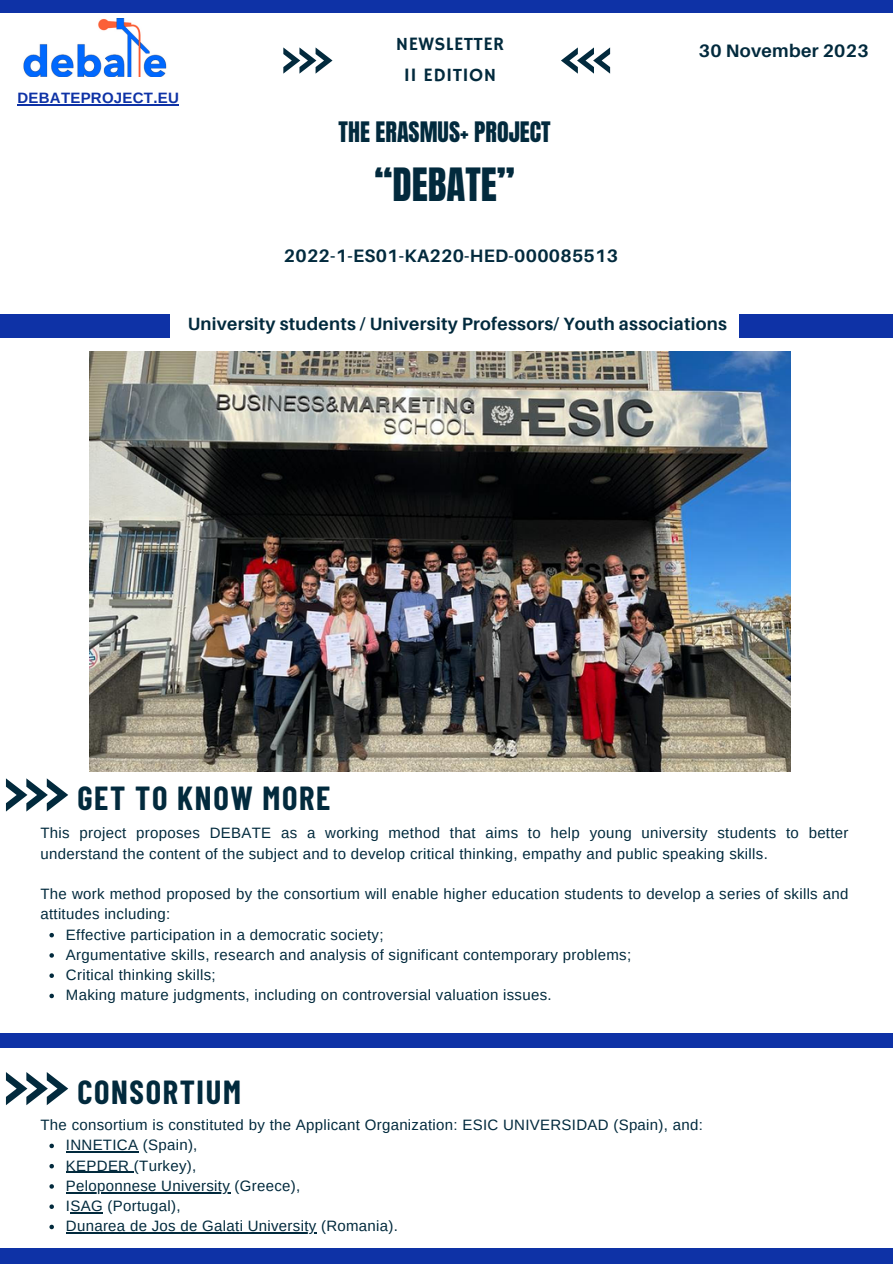
<style>
.page{position:relative;width:893px;height:1264px;background:#fff}
.page>*{position:absolute;margin:0;border:0;box-sizing:border-box;transform-origin:0 0}
.t1{font:39px "Anton";color:#022a3d}
.t2{font:700 32.55px "Barlow Condensed";letter-spacing:.05em;color:#022a3d}
.t3{font:24px "Anton";color:#022a3d}
.t4{font:18.9px/30.3px "Hammersmith One";letter-spacing:.02em;color:#022a3d;text-align:center}
.t5{font:700 18px "Aileron";letter-spacing:.015em;color:#022a3d}
.t6{font:700 17.7px "Aileron";letter-spacing:.015em;color:#022a3d}
.t7{font:15px/20.2px "Arimo";letter-spacing:.02em;color:#022a3d}
.t8{font:700 15px "Arimo";letter-spacing:.02em;color:#0e32a6}
</style>
<div class="page">
<div style="left:0;top:314px;width:170px;height:23px;background:#0e32a6"></div>
<div style="left:739px;top:314px;width:153px;height:23px;background:#0e32a6"></div>
<svg style="left:6px;top:778px;width:62px;height:33px"></svg>
<svg style="left:283px;top:47px;width:49px;height:26px"></svg>
<svg style="left:561px;top:47px;width:49px;height:26px"></svg>
<div style="left:0;top:0;width:892px;height:12px;background:#0e32a6"></div>
<div style="left:0;top:1033px;width:892px;height:14px;background:#0e32a6"></div>
<svg style="left:6px;top:1072px;width:62px;height:33px"></svg>
<svg style="left:49px;top:1143px;width:5px;height:5px"></svg>
<hr style="left:66px;top:1151px;width:72px;height:1px;background:#022a3d">
<svg style="left:49px;top:1164px;width:5px;height:4px"></svg>
<hr style="left:66px;top:1171px;width:68px;height:1px;background:#022a3d">
<svg style="left:49px;top:1184px;width:5px;height:4px"></svg>
<hr style="left:66px;top:1191px;width:164px;height:2px;background:#022a3d">
<svg style="left:49px;top:1204px;width:5px;height:4px"></svg>
<hr style="left:70px;top:1212px;width:33px;height:1px;background:#022a3d">
<svg style="left:49px;top:1224px;width:5px;height:5px"></svg>
<hr style="left:66px;top:1232px;width:250px;height:1px;background:#022a3d">
<div style="left:0;top:1248px;width:892px;height:15px;background:#0e32a6"></div>
<img style="left:23px;top:18px;width:144px;height:59px">
<img style="left:89px;top:352px;width:701px;height:419px">
<svg style="left:49px;top:932px;width:5px;height:5px"></svg>
<svg style="left:49px;top:953px;width:5px;height:4px"></svg>
<svg style="left:49px;top:973px;width:5px;height:4px"></svg>
<svg style="left:49px;top:993px;width:5px;height:5px"></svg>
<hr style="left:17px;top:105px;width:162px;height:1px;background:#0e32a6">
<p class="t8" style="left:17px;top:90px;width:163px">DEBATEPROJECT.EU</p>
<h4 class="t4" style="left:396px;top:30px;width:110px">NEWSLETTER<br>II EDITION</h4>
<p class="t3" style="left:338px;top:115px;width:213px">THE ERASMUS+ PROJECT</p>
<p class="t1" style="left:374px;top:157px;width:142px">“DEBATE”</p>
<p class="t5" style="left:284px;top:245px;width:335px">2022-1-ES01-KA220-HED-000085513</p>
<p class="t5" style="left:699px;top:39px;width:171px">30 November 2023</p>
<p class="t6" style="left:188px;top:312px;width:541px">University students / University Professors/ Youth associations</p>
<h6 class="t2" style="left:77px;top:778px;width:254px">GET TO KNOW MORE</h6>
<p class="t7" style="left:40px;top:823px;width:809px">This project proposes DEBATE as a working method that aims to help young university students to better understand the content of the subject and to develop critical thinking, empathy and public speaking skills.</p>
<p class="t7" style="left:40px;top:883px;width:809px">The work method proposed by the consortium will enable higher education students to develop a series of skills and attitudes including:</p>
<h2 class="t7" style="left:66px;top:924px;width:319px">Effective participation in a democratic society;</h2>
<p class="t7" style="left:66px;top:944px;width:566px">Argumentative skills, research and analysis of significant contemporary problems;</p>
<p class="t7" style="left:66px;top:964px;width:151px">Critical thinking skills;</p>
<p class="t7" style="left:66px;top:985px;width:487px">Making mature judgments, including on controversial valuation issues.</p>
<h2 class="t2" style="left:77px;top:1071px;width:165px">CONSORTIUM</h2>
<p class="t7" style="left:40px;top:1114px;width:664px">The consortium is constituted by the Applicant Organization: ESIC UNIVERSIDAD (Spain), and:</p>
<p class="t7" style="left:66px;top:1135px;width:133px">INNETICA (Spain),</p>
<p class="t7" style="left:66px;top:1155px;width:132px">KEPDER (Turkey),</p>
<h5 class="t7" style="left:66px;top:1175px;width:236px">Peloponnese University (Greece),</h5>
<p class="t7" style="left:66px;top:1195px;width:116px">ISAG (Portugal),</p>
<h6 class="t7" style="left:66px;top:1216px;width:333px">Dunarea de Jos de Galati University (Romania).</h6>
</div>
